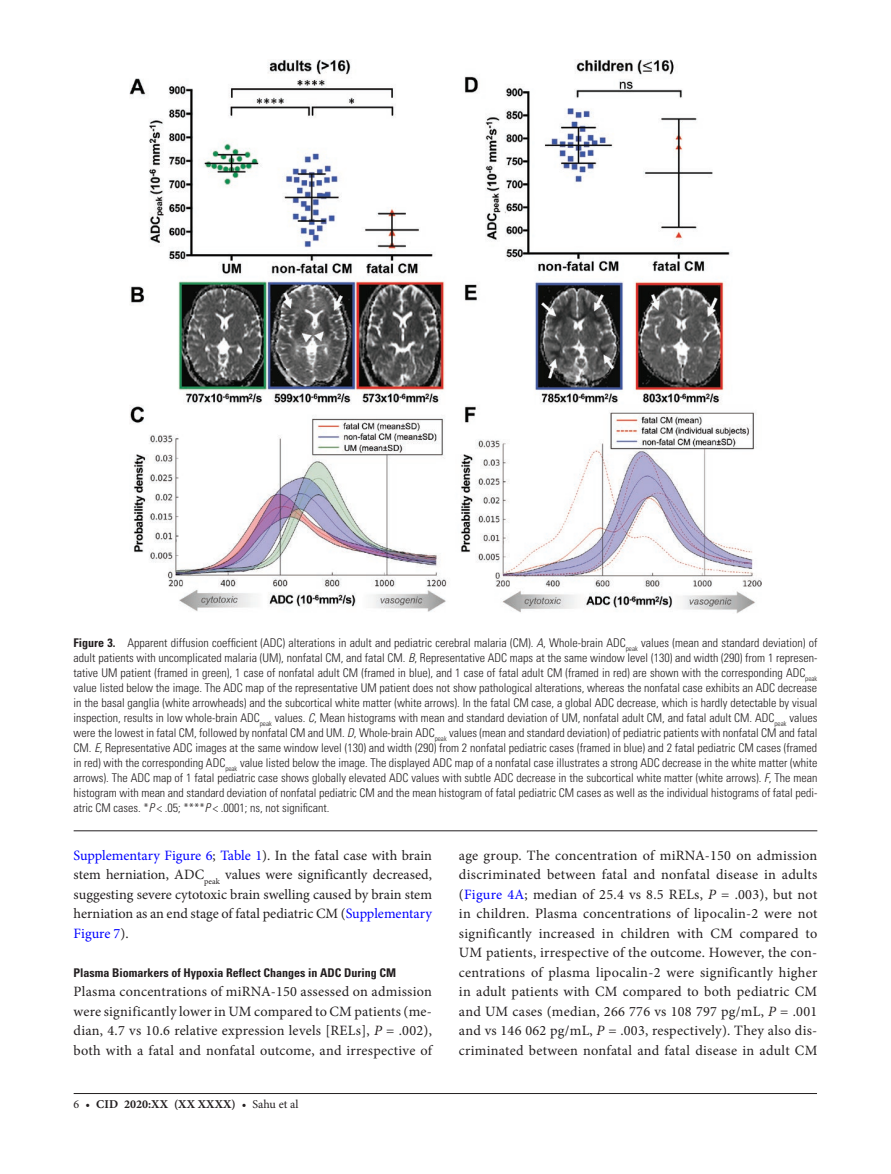
<style>
.page{position:relative;width:891px;height:1174px;background:#fff}
.page>*{position:absolute;margin:0;border:0;box-sizing:border-box;transform-origin:0 0}
.t1{font:14.25px/19.5px "Minion Pro";letter-spacing:.01em;color:#231f20;text-align:justify}
.t2{font:300 condensed 12px/15px "Univers LT Std";color:#231f20;text-align:justify}
.t3{font:700 condensed 12px "Univers LT Std";color:#231f20}
.t4{font:700 12px "Minion Pro";letter-spacing:.01em;color:#231f20}
.s1{font-weight:700}
.s2{font-style:italic}
.s3{color:#00f}
.s4{font-weight:400}
</style>
<div class="page">
<hr style="left:74px;top:1093px;width:743px;height:1px;background:#231f20">
<hr style="left:74px;top:830px;width:743px;height:1px;background:#231f20">
<img style="left:130px;top:59px;width:631px;height:555px">
<p class="t2" style="left:74px;top:636px;width:745px"><span class="s1">Figure 3.</span> Apparent diffusion coefficient (ADC) alterations in adult and pediatric cerebral malaria (CM). <span class="s2">A</span>, Whole-brain ADC<sub>peak</sub> values (mean and standard deviation) of adult patients with uncomplicated malaria (UM), nonfatal CM, and fatal CM. <span class="s2">B</span>, Representative ADC maps at the same window level (130) and width (290) from 1 represen&shy;tative UM patient (framed in green), 1 case of nonfatal adult CM (framed in blue), and 1 case of fatal adult CM (framed in red) are shown with the corresponding ADC<sub>peak </sub>value listed below the image. The ADC map of the representative UM patient does not show pathological alterations, whereas the nonfatal case exhibits an ADC decrease in the basal ganglia (white arrowheads) and the subcortical white matter (white arrows). In the fatal CM case, a global ADC decrease, which is hardly detectable by visual inspection, results in low whole-brain ADC<sub>peak</sub> values. <span class="s2">C</span>, Mean histograms with mean and standard deviation of UM, nonfatal adult CM, and fatal adult CM. ADC<sub>peak</sub> values were the lowest in fatal CM, followed by nonfatal CM and UM. <span class="s2">D</span>, Whole-brain ADC<sub>peak</sub> values (mean and standard deviation) of pediatric patients with nonfatal CM and fatal CM. <span class="s2">E</span>, Representative ADC images at the same window level (130) and width (290) from 2 nonfatal pediatric cases (framed in blue) and 2 fatal pediatric CM cases (framed in red) with the corresponding ADC<sub>peak</sub> value listed below the image. The displayed ADC map of a nonfatal case illustrates a strong ADC decrease in the white matter (white arrows). The ADC map of 1 fatal pediatric case shows globally elevated ADC values with subtle ADC decrease in the subcortical white matter (white arrows). <span class="s2">F</span>, The mean histogram with mean and standard deviation of nonfatal pediatric CM and the mean histogram of fatal pediatric CM cases as well as the individual histograms of fatal pedi&shy;atric CM cases. *<span class="s2">P</span> &lt; .05; ****<span class="s2">P</span> &lt; .0001; ns, not significant.</p>
<p class="t1" style="left:74px;top:846px;width:360px"><span class="s3">Supplementary Figure 6</span>; <span class="s3">Table 1</span>). In the fatal case with brain stem herniation, ADC<sub>peak</sub> values were significantly decreased, suggesting severe cytotoxic brain swelling caused by brain stem herniation as an end stage of fatal pediatric CM (<span class="s3">Supplementary Figure 7</span>).</p>
<p class="t3" style="left:74px;top:965px;width:324px">Plasma Biomarkers of Hypoxia Reflect Changes in ADC During CM</p>
<p class="t1" style="left:74px;top:982px;width:360px">Plasma concentrations of miRNA-150 assessed on admission were significantly lower in UM compared to CM patients (me&shy;dian, 4.7 vs 10.6 relative expression levels [RELs], <span class="s2">P</span> = .002), both with a fatal and nonfatal outcome, and irrespective of</p>
<p class="t4" style="left:74px;top:1095px;width:226px"><span class="s4">6 •</span> cid 2020:XX (XX XXXX) <span class="s4">• Sahu et al</span></p>
<p class="t1" style="left:459px;top:846px;width:360px">age group. The concentration of miRNA-150 on admission discriminated between fatal and nonfatal disease in adults (<span class="s3">Figure 4A</span>; median of 25.4 vs 8.5 RELs, <span class="s2">P</span> = .003), but not in children. Plasma concentrations of lipocalin-2 were not significantly increased in children with CM compared to UM patients, irrespective of the outcome. However, the con&shy;centrations of plasma lipocalin-2 were significantly higher in adult patients with CM compared to both pediatric CM and UM cases (median, 266 776 vs 108 797 pg/mL, <span class="s2">P</span> = .001 and vs 146 062 pg/mL, <span class="s2">P</span> = .003, respectively). They also dis&shy;criminated between nonfatal and fatal disease in adult CM</p>
</div>
